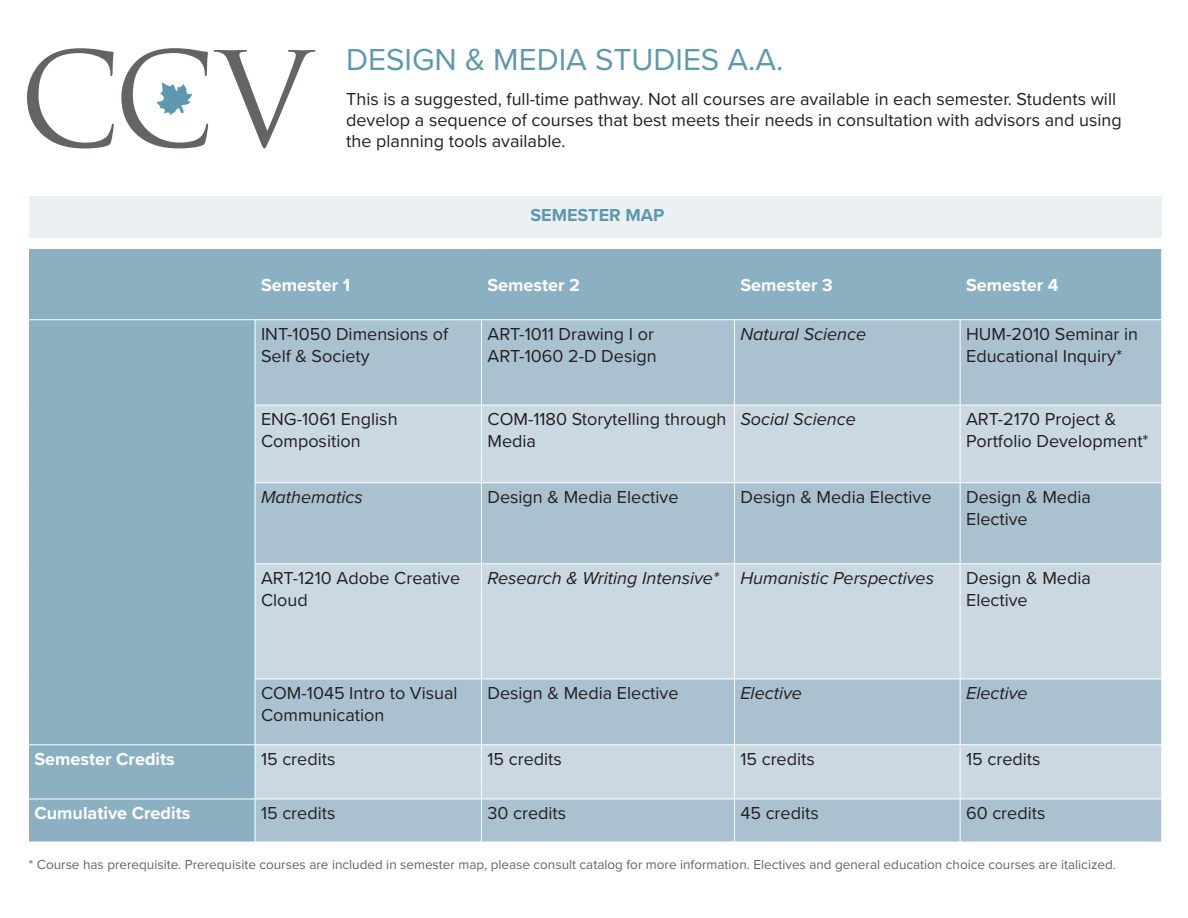
<style>
.page{position:relative;width:1188px;height:918px;background:#fff}
.page>*{position:absolute;margin:0;border:0;box-sizing:border-box;transform-origin:0 0}
.t1{font:31.5px "Proxima Nova";color:#5d98af}
.Table_content{font:18px/21.6px "Proxima Nova";color:#231f20}
.Info_text{font:18px/21px "Proxima Nova";color:#231f20}
.Table_content-2{font:italic 18px "Proxima Nova";color:#231f20}
.Column_header_p1{font:700 18px "Proxima Nova";color:#fff}
.Semester_Map{font:700 18px "Proxima Nova";color:#5d98af}
.Prerequisite{font:13.5px "Proxima Nova";color:#636466}
</style>
<div class="page">
<svg style="left:27px;top:48px;width:87px;height:100px"></svg>
<svg style="left:121px;top:48px;width:194px;height:100px"></svg>
<div style="left:29px;top:249px;width:1132px;height:593px;background:#8bb0c1"></div>
<div style="left:256px;top:320px;width:905px;height:522px;background:#aac2d0"></div>
<svg style="left:256px;top:406px;width:905px;height:393px;background:#bdd0da"></svg>
<hr style="left:255px;top:320px;width:1px;height:85px;background:#fff">
<hr style="left:481px;top:320px;width:1px;height:85px;background:#fff">
<hr style="left:734px;top:320px;width:1px;height:85px;background:#fff">
<hr style="left:960px;top:320px;width:1px;height:85px;background:#fff">
<hr style="left:255px;top:405px;width:227px;height:1px;background:#fff">
<hr style="left:255px;top:405px;width:1px;height:77px;background:#fff">
<hr style="left:482px;top:405px;width:252px;height:1px;background:#fff">
<hr style="left:481px;top:405px;width:1px;height:77px;background:#fff">
<hr style="left:734px;top:405px;width:226px;height:1px;background:#fff">
<hr style="left:734px;top:405px;width:1px;height:77px;background:#fff">
<hr style="left:960px;top:405px;width:202px;height:1px;background:#fff">
<hr style="left:960px;top:405px;width:1px;height:77px;background:#fff">
<hr style="left:255px;top:482px;width:227px;height:1px;background:#fff">
<hr style="left:255px;top:483px;width:1px;height:80px;background:#fff">
<hr style="left:482px;top:482px;width:252px;height:1px;background:#fff">
<hr style="left:481px;top:483px;width:1px;height:80px;background:#fff">
<hr style="left:734px;top:482px;width:226px;height:1px;background:#fff">
<hr style="left:734px;top:483px;width:1px;height:80px;background:#fff">
<hr style="left:960px;top:482px;width:202px;height:1px;background:#fff">
<hr style="left:960px;top:483px;width:1px;height:80px;background:#fff">
<hr style="left:255px;top:563px;width:227px;height:1px;background:#fff">
<hr style="left:255px;top:564px;width:1px;height:115px;background:#fff">
<hr style="left:482px;top:563px;width:252px;height:1px;background:#fff">
<hr style="left:481px;top:564px;width:1px;height:115px;background:#fff">
<hr style="left:734px;top:563px;width:226px;height:1px;background:#fff">
<hr style="left:734px;top:564px;width:1px;height:115px;background:#fff">
<hr style="left:960px;top:563px;width:202px;height:1px;background:#fff">
<hr style="left:960px;top:564px;width:1px;height:115px;background:#fff">
<hr style="left:255px;top:679px;width:227px;height:1px;background:#fff">
<hr style="left:255px;top:679px;width:1px;height:65px;background:#fff">
<hr style="left:482px;top:679px;width:252px;height:1px;background:#fff">
<hr style="left:481px;top:679px;width:1px;height:65px;background:#fff">
<hr style="left:734px;top:679px;width:226px;height:1px;background:#fff">
<hr style="left:734px;top:679px;width:1px;height:65px;background:#fff">
<hr style="left:960px;top:679px;width:202px;height:1px;background:#fff">
<hr style="left:960px;top:679px;width:1px;height:65px;background:#fff">
<hr style="left:28px;top:744px;width:227px;height:1px;background:#fff">
<hr style="left:255px;top:744px;width:227px;height:1px;background:#fff">
<hr style="left:255px;top:745px;width:1px;height:54px;background:#fff">
<hr style="left:482px;top:744px;width:252px;height:1px;background:#fff">
<hr style="left:481px;top:745px;width:1px;height:54px;background:#fff">
<hr style="left:734px;top:744px;width:226px;height:1px;background:#fff">
<hr style="left:734px;top:745px;width:1px;height:54px;background:#fff">
<hr style="left:960px;top:744px;width:202px;height:1px;background:#fff">
<hr style="left:960px;top:745px;width:1px;height:54px;background:#fff">
<hr style="left:28px;top:799px;width:227px;height:1px;background:#fff">
<hr style="left:255px;top:799px;width:227px;height:1px;background:#fff">
<hr style="left:255px;top:799px;width:1px;height:43px;background:#fff">
<hr style="left:482px;top:799px;width:252px;height:1px;background:#fff">
<hr style="left:481px;top:799px;width:1px;height:43px;background:#fff">
<hr style="left:734px;top:799px;width:226px;height:1px;background:#fff">
<hr style="left:734px;top:799px;width:1px;height:43px;background:#fff">
<hr style="left:960px;top:799px;width:202px;height:1px;background:#fff">
<hr style="left:960px;top:799px;width:1px;height:43px;background:#fff">
<hr style="left:28px;top:319px;width:227px;height:1px;background:#fff">
<hr style="left:255px;top:319px;width:227px;height:1px;background:#fff">
<hr style="left:482px;top:319px;width:252px;height:1px;background:#fff">
<hr style="left:734px;top:319px;width:226px;height:1px;background:#fff">
<hr style="left:960px;top:319px;width:202px;height:1px;background:#fff">
<div style="left:29px;top:196px;width:1132px;height:42px;background:#ebf0f3"></div>
<p class="t1" style="left:346px;top:36px;width:439px">DESIGN &amp; MEDIA STUDIES A.A.</p>
<p class="Info_text" style="left:346px;top:87px;width:777px">This is a suggested, full-time pathway. Not all courses are available in each semester. Students will develop a sequence of courses that best meets their needs in consultation with advisors and using</p>
<p class="Info_text" style="left:346px;top:129px;width:221px">the planning tools available.</p>
<p class="Semester_Map" style="left:530px;top:202px;width:135px">SEMESTER MAP</p>
<p class="Column_header_p1" style="left:261px;top:272px;width:91px">Semester 1</p>
<p class="Column_header_p1" style="left:488px;top:272px;width:94px">Semester 2</p>
<p class="Column_header_p1" style="left:740px;top:272px;width:94px">Semester 3</p>
<p class="Column_header_p1" style="left:966px;top:272px;width:94px">Semester 4</p>
<p class="Table_content" style="left:261px;top:322px;width:189px">INT-1050 Dimensions of<br>Self &amp; Society</p>
<p class="Table_content" style="left:488px;top:322px;width:171px">ART-1011 Drawing I or<br>ART-1060 2-D Design</p>
<p class="Table_content-2" style="left:740px;top:321px;width:127px">Natural Science</p>
<p class="Table_content" style="left:966px;top:322px;width:173px">HUM-2010 Seminar in<br>Educational Inquiry*</p>
<p class="Table_content" style="left:261px;top:408px;width:138px">ENG-1061 English<br>Composition</p>
<p class="Table_content" style="left:488px;top:408px;width:240px">COM-1180 Storytelling through<br>Media</p>
<p class="Table_content-2" style="left:740px;top:406px;width:117px">Social Science</p>
<p class="Table_content" style="left:966px;top:408px;width:184px">ART-2170 Project &amp;<br>Portfolio Development*</p>
<p class="Table_content-2" style="left:261px;top:484px;width:103px">Mathematics</p>
<p class="Table_content" style="left:488px;top:485px;width:193px">Design &amp; Media Elective</p>
<p class="Table_content" style="left:740px;top:485px;width:193px">Design &amp; Media Elective</p>
<p class="Table_content" style="left:966px;top:485px;width:126px">Design &amp; Media<br>Elective</p>
<p class="Table_content" style="left:261px;top:566px;width:201px">ART-1210 Adobe Creative<br>Cloud</p>
<p class="Table_content-2" style="left:488px;top:565px;width:233px">Research &amp; Writing Intensive*</p>
<p class="Table_content-2" style="left:740px;top:565px;width:195px">Humanistic Perspectives</p>
<p class="Table_content" style="left:966px;top:566px;width:126px">Design &amp; Media<br>Elective</p>
<p class="Table_content" style="left:261px;top:682px;width:198px">COM-1045 Intro to Visual<br>Communication</p>
<p class="Table_content" style="left:488px;top:682px;width:193px">Design &amp; Media Elective</p>
<p class="Table_content-2" style="left:740px;top:680px;width:63px">Elective</p>
<p class="Table_content-2" style="left:966px;top:680px;width:63px">Elective</p>
<p class="Column_header_p1" style="left:34px;top:746px;width:142px">Semester Credits</p>
<p class="Table_content" style="left:261px;top:747px;width:76px">15 credits</p>
<p class="Table_content" style="left:488px;top:747px;width:76px">15 credits</p>
<p class="Table_content" style="left:740px;top:747px;width:76px">15 credits</p>
<p class="Table_content" style="left:966px;top:747px;width:76px">15 credits</p>
<p class="Column_header_p1" style="left:34px;top:800px;width:157px">Cumulative Credits</p>
<p class="Table_content" style="left:261px;top:802px;width:76px">15 credits</p>
<p class="Table_content" style="left:488px;top:802px;width:80px">30 credits</p>
<p class="Table_content" style="left:740px;top:802px;width:80px">45 credits</p>
<p class="Table_content" style="left:966px;top:802px;width:81px">60 credits</p>
<p class="Prerequisite" style="left:29px;top:854px;width:1089px">* Course has prerequisite. Prerequisite courses are included in semester map, please consult catalog for more information. Electives and general education choice courses are italicized.</p>
</div>
